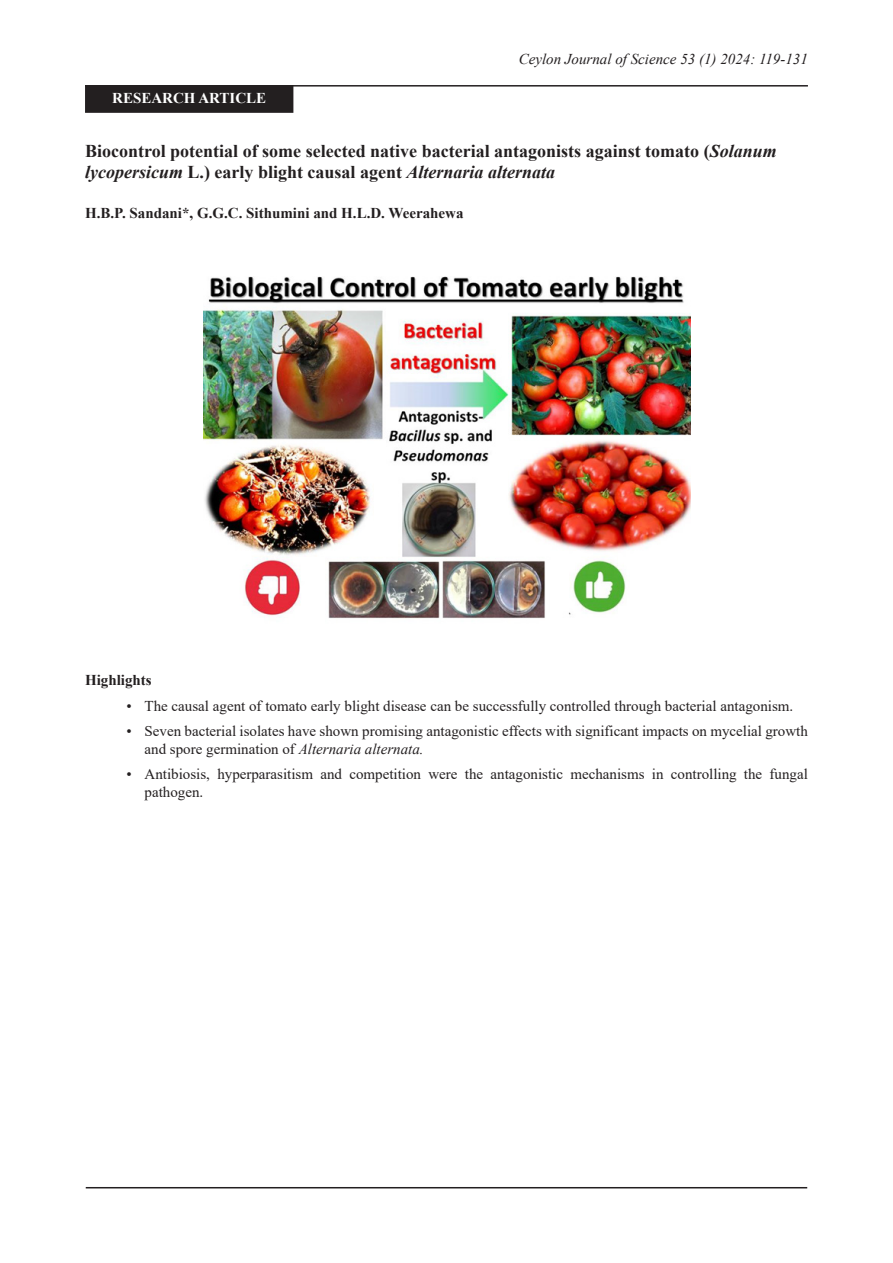
<style>
.page{position:relative;width:893px;height:1263px;background:#fff}
.page>*{position:absolute;margin:0;border:0;box-sizing:border-box;transform-origin:0 0}
.Res_Article_Title{font:700 18px/21.6px "Times New Roman";color:#231f20}
.t1{font:15px/18px "Times New Roman";color:#231f20}
.Res_Article_Title_Auther{font:700 15px "Times New Roman";color:#231f20}
.t2{font:italic 15px "Times New Roman";color:#231f20}
.t3{font:700 15px "Times New Roman";color:#fff}
.Normal_Article_Body{font:700 15px "Times New Roman";color:#231f20}
.s1{font-style:italic}
</style>
<div class="page">
<hr style="left:86px;top:1187px;width:721px;height:1px;background:#231f20">
<hr style="left:85px;top:85px;width:723px;height:2px;background:#231f20">
<div style="left:86px;top:86px;width:207px;height:26px;background:#231f20"></div>
<div style="left:85px;top:85px;width:208px;height:28px;border:2px solid #231f20"></div>
<img style="left:203px;top:276px;width:487px;height:343px">
<p class="t3" style="left:112px;top:87px;width:156px">RESEARCH ARTICLE</p>
<p class="t2" style="left:519px;top:48px;width:291px">Ceylon Journal of Science 53 (1) 2024: 119-131</p>
<p class="Res_Article_Title" style="left:85px;top:139px;width:693px">Biocontrol potential of some selected native bacterial antagonists against tomato (<span class="s1">Solanum lycopersicum</span> L.) early blight causal agent <span class="s1">Alternaria alternata</span></p>
<p class="Res_Article_Title_Auther" style="left:85px;top:202px;width:380px">H.B.P. Sandani*, G.G.C. Sithumini and H.L.D. Weerahewa</p>
<p class="Normal_Article_Body" style="left:85px;top:669px;width:68px">Highlights</p>
<p class="t1" style="left:127px;top:696px;width:668px">• The causal agent of tomato early blight disease can be successfully controlled through bacterial antagonism.</p>
<p class="t1" style="left:145px;top:721px;width:665px;text-indent:-18px">• Seven bacterial isolates have shown promising antagonistic effects with significant impacts on mycelial growth and spore germination of <span class="s1">Alternaria alternata.</span></p>
<p class="t1" style="left:145px;top:764px;width:665px;text-indent:-18px">• Antibiosis, hyperparasitism and competition were the antagonistic mechanisms in controlling the fungal pathogen.</p>
</div>
